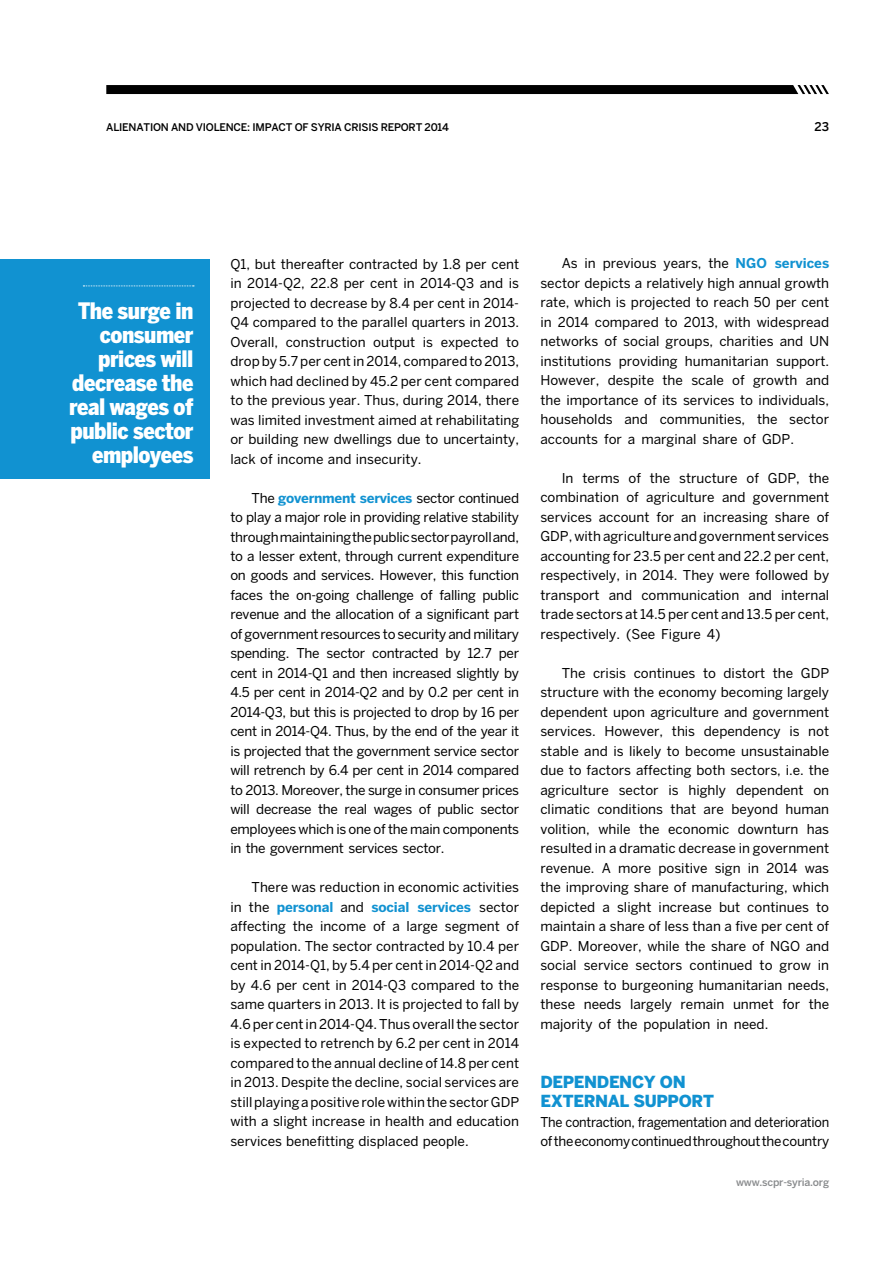
<style>
.page{position:relative;width:893px;height:1263px;background:#fff}
.page>*{position:absolute;margin:0;border:0;box-sizing:border-box;transform-origin:0 0}
.t1{font:900 condensed 22.5px/24px "Benton Sans";letter-spacing:-.02em;color:#fff;text-align:right}
.t2{font:900 16.5px "Benton Sans";color:#1192d1}
.t3{font:13.5px/19.5px "Benton Sans";color:#000;text-align:justify}
.t4{font:13.5px/19.5px "Benton Sans";letter-spacing:-.02em;color:#000;scale:.95 1}
.t5{font:700 13.5px "Benton Sans";color:#1192d1}
.t6{font:500 12px "Benton Sans";color:#000}
.t7{font:500 10.5px "Benton Sans";letter-spacing:-.02em;color:#000}
.t8{font:500 10.5px "Benton Sans";letter-spacing:-.02em;color:#8a8c8e}
.s1{font-weight:700;color:#1192d1}
</style>
<div class="page">
<svg style="left:106px;top:85px;width:723px;height:9px;background:#080808"></svg>
<div style="left:0;top:259px;width:209px;height:219px;background:#1192d1"></div>
<svg style="left:83px;top:286px;width:111px;height:1px"></svg>
<p class="t7" style="left:106px;top:121px;width:173px">ALIENATION AND VIOLENCE: IMPACT</p>
<p class="t7" style="left:295px;top:121px;width:70px">OF SYRIA CRISIS</p>
<p class="t7" style="left:381px;top:121px;width:70px">RE PO RT 2014</p>
<p class="t6" style="left:815px;top:119px;width:16px">23</p>
<h1 class="t1" style="left:69px;top:299px;width:126px">The surge in consumer prices will decrease the real wages of public sector employees</h1>
<p class="t3" style="left:230px;top:254px;width:290px">Q1, but thereafter contracted by 1.8 per cent in 2014-Q2, 22.8 per cent in 2014-Q3 and is projected to decrease by 8.4 per cent in 2014- Q4 compared to the parallel quarters in 2013.<br>Overall, construction output is expected to drop by 5.7 per cent in 2014, compared to 2013, which had declined by 45.2 per cent compared to the previous year. Thus, during 2014, there was limited investment aimed at rehabilitating or building new dwellings due to uncertainty, lack of income and insecurity.</p>
<p class="t3" style="left:230px;top:488px;width:290px;text-indent:21px">The <span class="s1">government services</span> sector continued to play a major role in providing relative stability through maintaining the public sector payroll and, to a lesser extent, through current expenditure on goods and services. However, this function faces the on-going challenge of falling public revenue and the allocation of a significant part of government resources to security and military spending. The sector contracted by 12.7 per cent in 2014-Q1 and then increased slightly by 4.5 per cent in 2014-Q2 and by 0.2 per cent in 2014-Q3, but this is projected to drop by 16 per cent in 2014-Q4. Thus, by the end of the year it is projected that the government service sector will retrench by 6.4 per cent in 2014 compared to 2013. Moreover, the surge in consumer prices will decrease the real wages of public sector employees which is one of the main components in the government services sector.</p>
<p class="t3" style="left:230px;top:878px;width:290px;text-indent:21px">There was reduction in economic activities in the <span class="s1">personal</span> and <span class="s1">social services</span> sector affecting the income of a large segment of population. The sector contracted by 10.4 per cent in 2014-Q1, by 5.4 per cent in 2014-Q2 and by 4.6 per cent in 2014-Q3 compared to the same quarters in 2013. It is projected to fall by 4.6 per cent in 2014-Q4. Thus overall the sector is expected to retrench by 6.2 per cent in 2014 compared to the annual decline of 14.8 per cent in 2013. Despite the decline, social services are still playing a positive role within the sector GDP with a slight increase in health and education services benefitting displaced people.</p>
<p class="t3" style="left:562px;top:253px;width:185px">As in previous years, the <span class="s1">NGO</span></p>
<p class="t5" style="left:775px;top:255px;width:56px">services</p>
<p class="t3" style="left:540px;top:273px;width:290px">sector depicts a relatively high annual growth rate, which is projected to reach 50 per cent in 2014 compared to 2013, with widespread networks of social groups, charities and UN institutions providing humanitarian support.<br>However, despite the scale of growth and the importance of its services to individuals, households and communities, the sector accounts for a marginal share of GDP.</p>
<p class="t3" style="left:540px;top:468px;width:290px;text-indent:21px">In terms of the structure of GDP, the combination of agriculture and government services account for an increasing share of GDP, with agriculture and government services accounting for 23.5 per cent and 22.2 per cent, respectively, in 2014. They were followed by transport and communication and internal trade sectors at 14.5 per cent and 13.5 per cent, respectively. (See Figure 4)</p>
<p class="t3" style="left:540px;top:663px;width:290px;text-indent:21px">The crisis continues to distort the GDP structure with the economy becoming largely dependent upon agriculture and government services. However, this dependency is not stable and is likely to become unsustainable due to factors affecting both sectors, i.e. the agriculture sector is highly dependent on climatic conditions that are beyond human volition, while the economic downturn has resulted in a dramatic decrease in government revenue. A more positive sign in 2014 was the improving share of manufacturing, which depicted a slight increase but continues to maintain a share of less than a five per cent of GDP. Moreover, while the share of NGO and social service sectors continued to grow in response to burgeoning humanitarian needs, these needs largely remain unmet for the majority of the population in need.</p>
<p class="t2" style="left:540px;top:1072px;width:25px">DEPENDENCY</p>
<p class="t2" style="left:660px;top:1072px;width:14px">ON</p>
<p class="t2" style="left:540px;top:1091px;width:12px">EXTERNAL</p>
<p class="t2" style="left:633px;top:1091px;width:13px">SUPPORT</p>
<p class="t4" style="left:540px;top:1112px;width:305px">The contraction, fragementation and deterioration of the economy continued throughout the country</p>
<p class="t8" style="left:736px;top:1175px;width:95px">WWW.SCPR-SYRIA.ORG</p>
</div>
